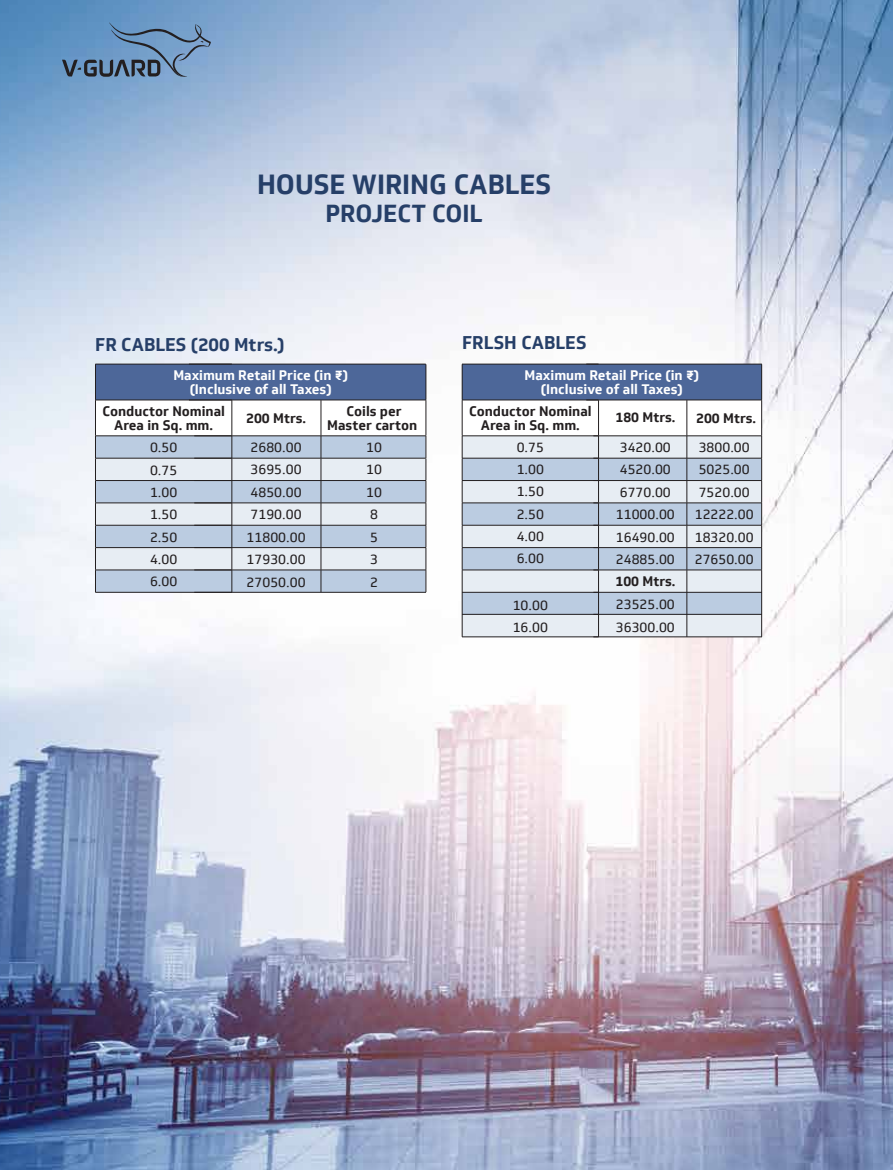
<style>
.page{position:relative;width:893px;height:1170px;background:#fff}
.page>*{position:absolute;margin:0;border:0;box-sizing:border-box;transform-origin:0 0}
.t1{font:700 27px "Soleto";color:#263f68}
.t2{font:700 24px "Soleto";color:#263f68}
.t3{font:700 18px "Soleto";color:#263f68}
.t4{font:13.5px/22.5px "Soleto";color:#231f20}
.t5{font:700 13.5px/13.5px "Soleto";color:#231f20;text-align:center}
.t6{font:700 13.5px/13.5px "Soleto";color:#fff;text-align:center}
</style>
<div class="page">
<img style="left:0;top:0;width:893px;height:1169px">
<svg style="left:62px;top:23px;width:149px;height:54px"></svg>
<div style="left:95px;top:364px;width:331px;height:36px;background:#4d6799"></div>
<hr style="left:95px;top:364px;width:1px;height:36px;background:#231f20">
<hr style="left:95px;top:364px;width:137px;height:1px;background:#231f20">
<hr style="left:189px;top:364px;width:237px;height:1px;background:#231f20">
<hr style="left:95px;top:399px;width:137px;height:1px;background:#231f20">
<hr style="left:189px;top:399px;width:237px;height:1px;background:#231f20">
<hr style="left:95px;top:592px;width:137px;height:1px;background:#231f20">
<hr style="left:194px;top:592px;width:232px;height:1px;background:#231f20">
<div style="left:462px;top:364px;width:300px;height:36px;background:#4d6799"></div>
<div style="left:644px;top:570px;width:118px;height:22px;background:#e7edf3"></div>
<div style="left:462px;top:570px;width:182px;height:22px;background:#e7edf3"></div>
<div style="left:644px;top:614px;width:118px;height:22px;background:#e7edf3"></div>
<div style="left:462px;top:614px;width:182px;height:22px;background:#e7edf3"></div>
<div style="left:644px;top:592px;width:118px;height:22px;background:#bbcce1"></div>
<div style="left:462px;top:592px;width:182px;height:22px;background:#bbcce1"></div>
<hr style="left:462px;top:364px;width:1px;height:36px;background:#231f20">
<hr style="left:462px;top:364px;width:136px;height:1px;background:#231f20">
<hr style="left:586px;top:364px;width:176px;height:1px;background:#231f20">
<hr style="left:761px;top:364px;width:1px;height:36px;background:#231f20">
<hr style="left:462px;top:399px;width:136px;height:1px;background:#231f20">
<hr style="left:586px;top:399px;width:176px;height:1px;background:#231f20">
<hr style="left:462px;top:570px;width:1px;height:66px;background:#231f20">
<hr style="left:462px;top:592px;width:136px;height:1px;background:#231f20">
<hr style="left:598px;top:570px;width:1px;height:66px;background:#231f20">
<svg style="left:462px;top:400px;width:300px;height:170px"></svg>
<hr style="left:687px;top:570px;width:1px;height:66px;background:#231f20">
<hr style="left:593px;top:569px;width:169px;height:1px;background:#231f20">
<hr style="left:761px;top:570px;width:1px;height:66px;background:#231f20">
<hr style="left:593px;top:592px;width:169px;height:1px;background:#231f20">
<hr style="left:462px;top:614px;width:136px;height:1px;background:#231f20">
<hr style="left:593px;top:614px;width:169px;height:1px;background:#231f20">
<hr style="left:462px;top:636px;width:136px;height:1px;background:#231f20">
<hr style="left:593px;top:636px;width:169px;height:1px;background:#231f20">
<hr style="left:426px;top:364px;width:1px;height:36px;background:#231f20">
<svg style="left:95px;top:400px;width:332px;height:192px"></svg>
<h1 class="t1" style="left:257px;top:167px;width:296px">HOUSE WIRING CABLES</h1>
<h2 class="t2" style="left:325px;top:198px;width:159px">PROJECT COIL</h2>
<h3 class="t3" style="left:95px;top:333px;width:191px">FR CABLES (200 Mtrs.)</h3>
<p class="t6" style="left:173px;top:369px;width:176px">Maximum Retail Price (in ₹) (Inclusive of all Taxes)</p>
<p class="t5" style="left:102px;top:405px;width:124px">Conductor Nominal<br>Area in Sq. mm.</p>
<p class="t5" style="left:246px;top:411px;width:61px">200 Mtrs.</p>
<p class="t4" style="left:150px;top:436px;width:29px;text-align:justify">0.50<br>0.75<br>1.00<br>1.50<br>2.50<br>4.00<br>6.00</p>
<p class="t4" style="left:247px;top:436px;width:60px">2680.00<br>3695.00<br>4850.00<br>7190.00<br>11800.00<br>17930.00<br>27050.00</p>
<p class="t4" style="left:366px;top:436px;width:17px">10<br>10<br>10<br>8<br>5<br>3<br>2</p>
<p class="t5" style="left:327px;top:404px;width:92px;line-height:14.2px">Coils per<br>Master carton</p>
<h3 class="t3" style="left:462px;top:331px;width:126px">FRLSH CABLES</h3>
<p class="t6" style="left:525px;top:369px;width:176px">Maximum Retail Price (in ₹) (Inclusive of all Taxes)</p>
<p class="t5" style="left:469px;top:405px;width:124px">Conductor Nominal<br>Area in Sq. mm.</p>
<p class="t5" style="left:615px;top:410px;width:61px">180 Mtrs.</p>
<p class="t5" style="left:696px;top:411px;width:61px">200 Mtrs.</p>
<p class="t4" style="left:517px;top:436px;width:29px;text-align:justify">0.75<br>1.00<br>1.50<br>2.50<br>4.00<br>6.00</p>
<p class="t4" style="left:513px;top:593px;width:37px">10.00<br>16.00</p>
<p class="t4" style="left:616px;top:436px;width:60px">3420.00<br>4520.00<br>6770.00<br>11000.00<br>16490.00<br>24885.00</p>
<p class="t4" style="left:616px;top:593px;width:60px">23525.00<br>36300.00</p>
<p class="t5" style="left:615px;top:574px;width:61px">100 Mtrs.</p>
<p class="t4" style="left:695px;top:436px;width:60px">3800.00<br>5025.00<br>7520.00<br>12222.00<br>18320.00<br>27650.00</p>
</div>
